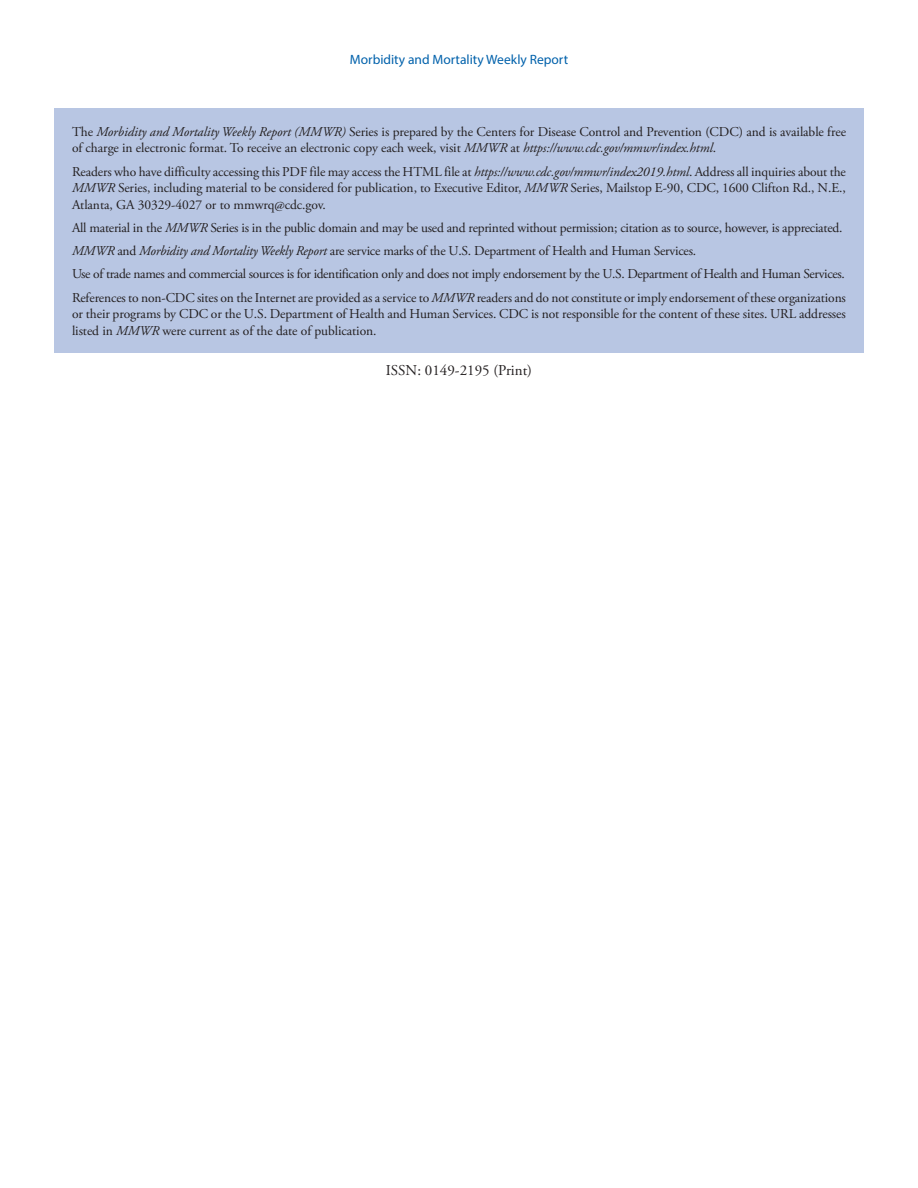
<style>
.page{position:relative;width:918px;height:1188px;background:#fff}
.page>*{position:absolute;margin:0;border:0;box-sizing:border-box;transform-origin:0 0}
.t1{font:15px "Adobe Garamond Pro";color:#231f20}
.t2{font:13.5px/16.5px "Adobe Garamond Pro";letter-spacing:-.01em;color:#231f20}
.t3{font:13.5px "Myriad Pro";color:#0161ab}
.s1{font-style:italic}
</style>
<div class="page">
<div style="left:54px;top:108px;width:810px;height:245px;background:#b8c6e3"></div>
<p class="t3" style="left:350px;top:51px;width:220px">Morbidity and Mortality Weekly Report</p>
<p class="t2" style="left:72px;top:124px;width:776px">The <span class="s1">Morbidity and Mortality Weekly Report (MMWR)</span> Series is prepared by the Centers for Disease Control and Prevention (CDC) and is available free of charge in electronic format. To receive an electronic copy each week, visit <span class="s1">MMWR</span> at <span class="s1">https://www.cdc.gov/mmwr/index.html</span>.</p>
<p class="t2" style="left:72px;top:163px;width:775px;text-align:justify">Readers who have difficulty accessing this PDF file may access the HTML file at <span class="s1">https://www.cdc.gov/mmwr/index2019.html</span>. Address all inquiries about the <span class="s1">MMWR</span> Series, including material to be considered for publication, to Executive Editor, <span class="s1">MMWR</span> Series, Mailstop E-90, CDC, 1600 Clifton Rd., N.E., Atlanta, GA 30329-4027 or to mmwrq@cdc.gov.</p>
<p class="t2" style="left:72px;top:216px;width:776px;line-height:23.2px">All material in the <span class="s1">MMWR</span> Series is in the public domain and may be used and reprinted without permission; citation as to source, however, is appreciated.<br><span class="s1">MMWR</span> and <span class="s1">Morbidity and Mortality Weekly Report</span> are service marks of the U.S. Department of Health and Human Services.<br>Use of trade names and commercial sources is for identification only and does not imply endorsement by the U.S. Department of Health and Human Services.<br>References to non-CDC sites on the Internet are provided as a service to <span class="s1">MMWR</span> readers and do not constitute or imply endorsement of these organizations</p>
<p class="t2" style="left:72px;top:306px;width:775px">or their programs by CDC or the U.S. Department of Health and Human Services. CDC is not responsible for the content of these sites. URL addresses listed in <span class="s1">MMWR</span> were current as of the date of publication.</p>
<p class="t1" style="left:386px;top:361px;width:148px">ISSN: 0149-2195 (Print)</p>
</div>
